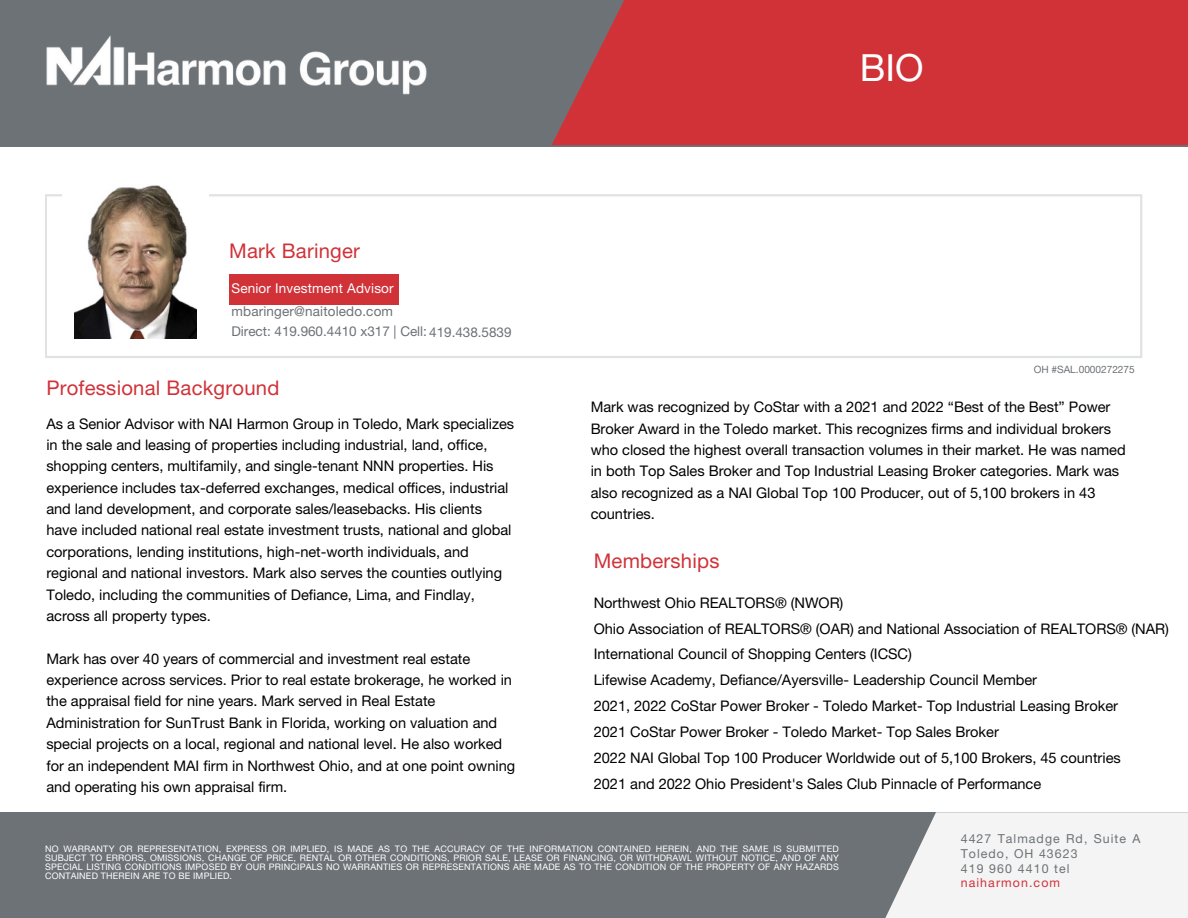
<style>
.page{position:relative;width:1188px;height:918px;background:#fff}
.page>*{position:absolute;margin:0;border:0;box-sizing:border-box;transform-origin:0 0}
.t1{font:37.5px "Helvetica Neue LT Std";color:#fff}
.t2{font:20.25px "Helvetica Neue LT Std";letter-spacing:.01em;color:#d03238}
.t3{font:14.7px/21.3px "Helvetica Neue LT Std";color:#000}
.t4{font:13.5px/23.7px "Helvetica Neue LT Std";letter-spacing:.01em;color:#fff}
.t5{font:13.5px "Helvetica Neue LT Std";color:#6d7276}
.t6{font:12.3px/14.7px "Helvetica Neue LT Std";letter-spacing:.085em;color:#6d7276}
.t7{font:10.2px "Helvetica Neue LT Std";color:#6d7276}
.t8{font:9px/9px "Helvetica Neue LT Std";letter-spacing:.02em;color:#fff;text-align:justify}
.s1{color:#6d7276}
.s2{color:#d03238}
</style>
<div class="page">
<div style="left:0;top:812px;width:1188px;height:106px;background:#6d7276"></div>
<svg style="left:885px;top:812px;width:303px;height:106px;background:#e8e8e9"></svg>
<div style="left:0;top:0;width:1188px;height:146px;background:#6d7276"></div>
<div style="left:552px;top:0;width:636px;height:145px;background:#d03238"></div>
<div style="left:45px;top:194px;width:1097px;height:164px;border:2px solid #e1e2e3"></div>
<div style="left:229px;top:274px;width:170px;height:30px;background:#d03238"></div>
<div style="left:63px;top:154px;width:146px;height:191px;background:#fff"></div>
<img style="left:75px;top:185px;width:121px;height:153px">
<img style="left:46px;top:35px;width:381px;height:60px">
<h2 class="t2" style="left:229px;top:244px;width:132px">Mark Baringer</h2>
<h3 class="t4" style="left:231px;top:278px;width:164px">Senior Investment Advisor <span class="s1">mbaringer@naitoledo.com</span></h3>
<h3 class="t5" style="left:231px;top:326px;width:197px">Direct: 419.960.4410 x317 | Cell:</h3>
<h3 class="t5" style="left:429px;top:328px;width:84px">419.438.5839</h3>
<p class="t2" style="left:46px;top:380px;width:234px">Professional Background</p>
<h3 class="t3" style="left:46px;top:415px;width:469px">As a Senior Advisor with NAI Harmon Group in Toledo, Mark specializes in the sale and leasing of properties including industrial, land, office, shopping centers, multifamily, and single-tenant NNN properties. His experience includes tax-deferred exchanges, medical offices, industrial and land development, and corporate sales/leasebacks. His clients have included national real estate investment trusts, national and global corporations, lending institutions, high-net-worth individuals, and regional and national investors. Mark also serves the counties outlying Toledo, including the communities of Defiance, Lima, and Findlay, across all property types.</h3>
<h3 class="t3" style="left:46px;top:650px;width:470px">Mark has over 40 years of commercial and investment real estate experience across services. Prior to real estate brokerage, he worked in the appraisal field for nine years. Mark served in Real Estate Administration for SunTrust Bank in Florida, working on valuation and special projects on a local, regional and national level. He also worked for an independent MAI firm in Northwest Ohio, and at one point owning and operating his own appraisal firm.</h3>
<h2 class="t1" style="left:860px;top:54px;width:65px">BIO</h2>
<h5 class="t7" style="left:1034px;top:366px;width:102px">OH #SAL.0000272275</h5>
<p class="t3" style="left:591px;top:399px;width:537px">Mark was recognized by CoStar with a 2021 and 2022 “Best of the Best” Power Broker Award in the Toledo market. This recognizes firms and individual brokers who closed the highest overall transaction volumes in their market. He was named in both Top Sales Broker and Top Industrial Leasing Broker categories. Mark was also recognized as a NAI Global Top 100 Producer, out of 5,100 brokers in 43 countries.</p>
<h3 class="t2" style="left:594px;top:553px;width:127px">Memberships</h3>
<h2 class="t3" style="left:594px;top:592px;width:577px;line-height:25.8px">Northwest Ohio REALTORS® (NWOR)<br>Ohio Association of REALTORS® (OAR) and National Association of REALTORS® (NAR)<br>International Council of Shopping Centers (ICSC)<br>Lifewise Academy, Defiance/Ayersville- Leadership Council Member<br>2021, 2022 CoStar Power Broker - Toledo Market- Top Industrial Leasing Broker<br>2021 CoStar Power Broker - Toledo Market- Top Sales Broker<br>2022 NAI Global Top 100 Producer Worldwide out of 5,100 Brokers, 45 countries<br>2021 and 2022 Ohio President's Sales Club Pinnacle of Performance</h2>
<p class="t8" style="left:45px;top:845px;width:795px">NO WARRANTY OR REPRESENTATION, EXPRESS OR IMPLIED, IS MADE AS TO THE ACCURACY OF THE INFORMATION CONTAINED HEREIN, AND THE SAME IS SUBMITTED SUBJECT TO ERRORS, OMISSIONS, CHANGE OF PRICE, RENTAL OR OTHER CONDITIONS, PRIOR SALE, LEASE OR FINANCING, OR WITHDRAWL WITHOUT NOTICE, AND OF ANY SPECIAL LISTING CONDITIONS IMPOSED BY OUR PRINCIPALS NO WARRANTIES OR REPRESENTATIONS ARE MADE AS TO THE CONDITION OF THE PROPERTY OF ANY HAZARDS CONTAINED THEREIN ARE TO BE IMPLIED.</p>
<h1 class="t6" style="left:961px;top:833px;width:181px">4427 Talmadge Rd, Suite A<br>Toledo, OH 43623<br>419 960 4410 tel <span class="s2">naiharmon.com</span></h1>
</div>
